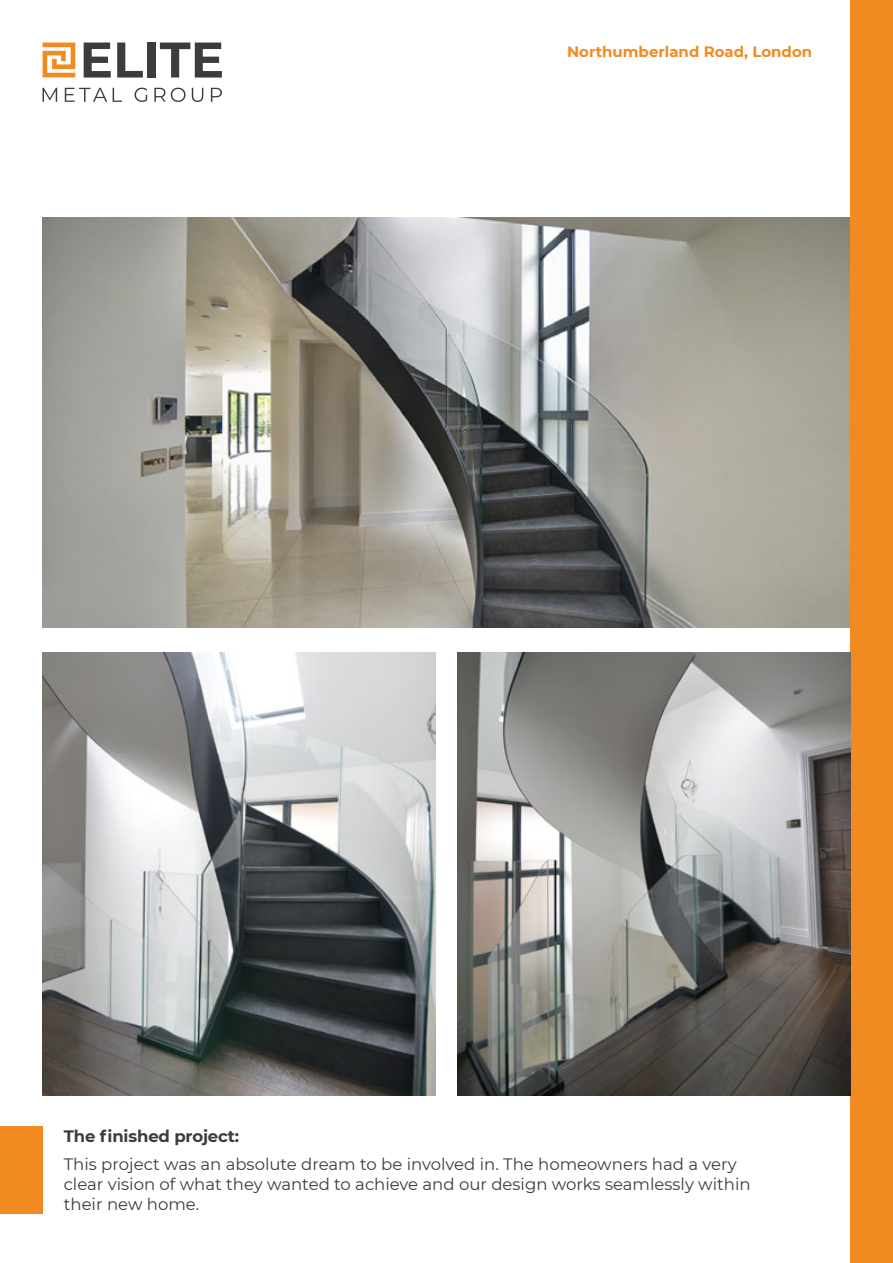
<style>
.page{position:relative;width:893px;height:1263px;background:#fff}
.page>*{position:absolute;margin:0;border:0;box-sizing:border-box;transform-origin:0 0}
.t1{font:16.5px/19.8px "Montserrat";color:#3c3c3b}
.t2{font:700 16.5px "Montserrat";letter-spacing:-.01em;color:#3c3c3b}
.t3{font:700 15px "Montserrat";color:#f28a22}
</style>
<div class="page">
<img style="left:43px;top:218px;width:807px;height:409px">
<svg style="left:84px;top:43px;width:27px;height:35px"></svg>
<svg style="left:117px;top:43px;width:26px;height:35px"></svg>
<div style="left:147px;top:43px;width:9px;height:35px;background:#3c3c3b"></div>
<svg style="left:160px;top:43px;width:62px;height:35px"></svg>
<svg style="left:43px;top:43px;width:32px;height:34px"></svg>
<svg style="left:43px;top:88px;width:14px;height:14px"></svg>
<svg style="left:65px;top:88px;width:42px;height:14px"></svg>
<svg style="left:113px;top:88px;width:9px;height:14px"></svg>
<svg style="left:135px;top:88px;width:12px;height:14px"></svg>
<svg style="left:154px;top:88px;width:32px;height:14px"></svg>
<svg style="left:192px;top:88px;width:11px;height:14px"></svg>
<svg style="left:211px;top:88px;width:11px;height:14px"></svg>
<div style="left:850px;top:0;width:43px;height:1263px;background:#f28a22"></div>
<div style="left:0;top:1126px;width:43px;height:87px;background:#f28a22"></div>
<img style="left:43px;top:653px;width:393px;height:442px">
<img style="left:457px;top:653px;width:393px;height:442px">
<p class="t3" style="left:567px;top:41px;width:247px">Northumberland Road, London</p>
<p class="t2" style="left:64px;top:1124px;width:177px">The finished project:</p>
<p class="t1" style="left:64px;top:1154px;width:688px">This project was an absolute dream to be involved in. The homeowners had a very clear vision of what they wanted to achieve and our design works seamlessly within their new home.</p>
</div>
